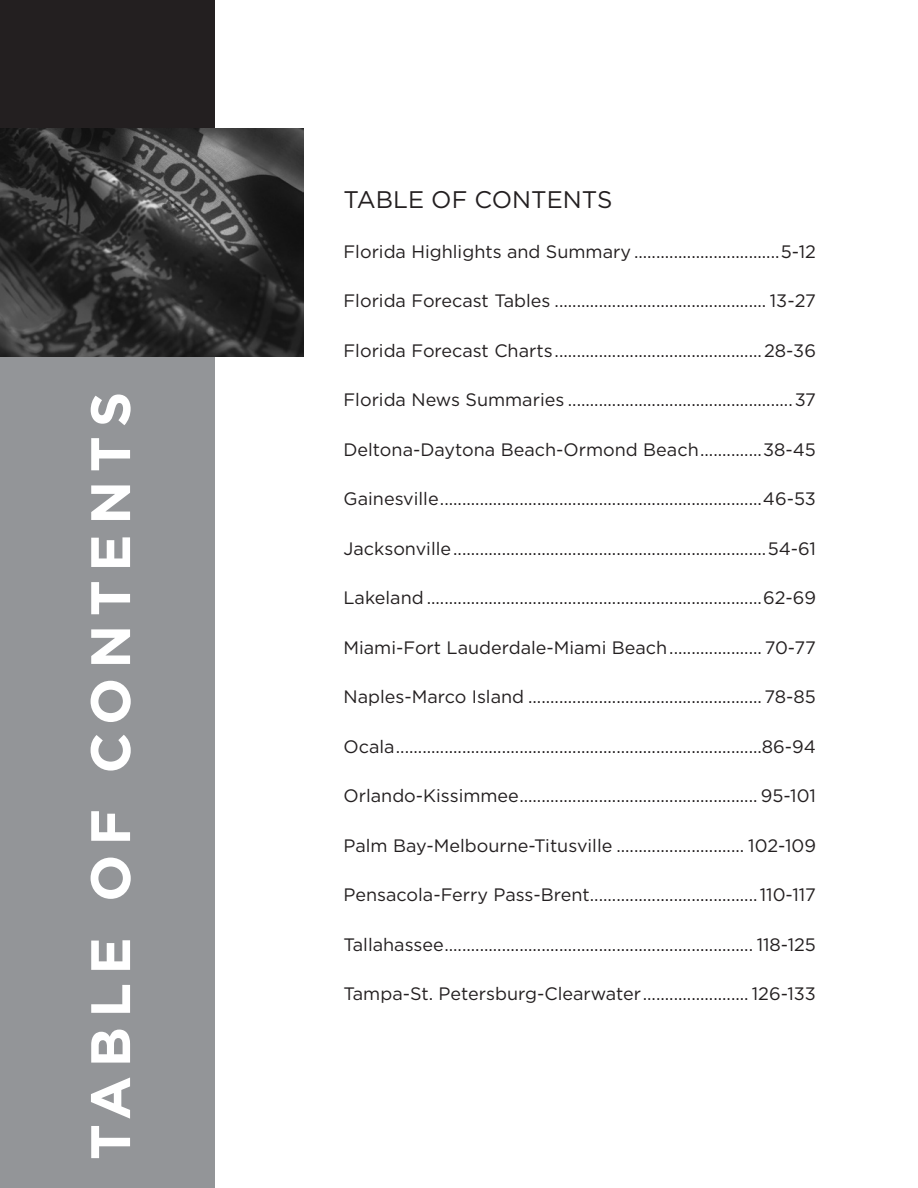
<style>
.page{position:relative;width:918px;height:1188px;background:#fff}
.page>*{position:absolute;margin:0;border:0;box-sizing:border-box;transform-origin:0 0}
.t1{font:700 55.5px "Gotham";letter-spacing:.16em;color:#fff}
.t2{font:24px "Gotham";color:#231f20}
.t3{font:18px "Gotham";color:#231f20}
</style>
<div class="page">
<div style="left:0;top:338px;width:215px;height:850px;background:#939598"></div>
<div style="left:0;top:0;width:215px;height:132px;background:#231f20"></div>
<img style="left:0;top:128px;width:303px;height:229px">
<h1 class="t1" style="left:74px;top:1160px;width:770px;rotate:-90deg">TABLE OF CONTENTS</h1>
<h2 class="t2" style="left:344px;top:184px;width:270px">TABLE OF CONTENTS</h2>
<p class="t3" style="left:344px;top:240px;width:474px">Florida Highlights and Summary .................................5-12</p>
<p class="t3" style="left:344px;top:289px;width:474px">Florida Forecast Tables ................................................ 13-27</p>
<p class="t3" style="left:344px;top:339px;width:474px">Florida Forecast Charts...............................................28-36</p>
<p class="t3" style="left:344px;top:388px;width:474px">Florida News Summaries ...................................................37</p>
<p class="t3" style="left:344px;top:438px;width:474px">Deltona-Daytona Beach-Ormond Beach..............38-45</p>
<p class="t3" style="left:344px;top:487px;width:474px">Gainesville.........................................................................46-53</p>
<p class="t3" style="left:344px;top:537px;width:474px">Jacksonville.......................................................................54-61</p>
<p class="t3" style="left:344px;top:586px;width:474px">Lakeland ............................................................................62-69</p>
<p class="t3" style="left:344px;top:636px;width:474px">Miami-Fort Lauderdale-Miami Beach..................... 70-77</p>
<p class="t3" style="left:344px;top:685px;width:474px">Naples-Marco Island .....................................................78-85</p>
<p class="t3" style="left:344px;top:735px;width:474px">Ocala...................................................................................86-94</p>
<p class="t3" style="left:344px;top:784px;width:474px">Orlando-Kissimmee...................................................... 95-101</p>
<p class="t3" style="left:344px;top:834px;width:474px">Palm Bay-Melbourne-Titusville ............................. 102-109</p>
<p class="t3" style="left:344px;top:883px;width:474px">Pensacola-Ferry Pass-Brent......................................110-117</p>
<p class="t3" style="left:344px;top:933px;width:474px">Tallahassee...................................................................... 118-125</p>
<p class="t3" style="left:344px;top:982px;width:474px">Tampa-St. Petersburg-Clearwater........................ 126-133</p>
</div>
